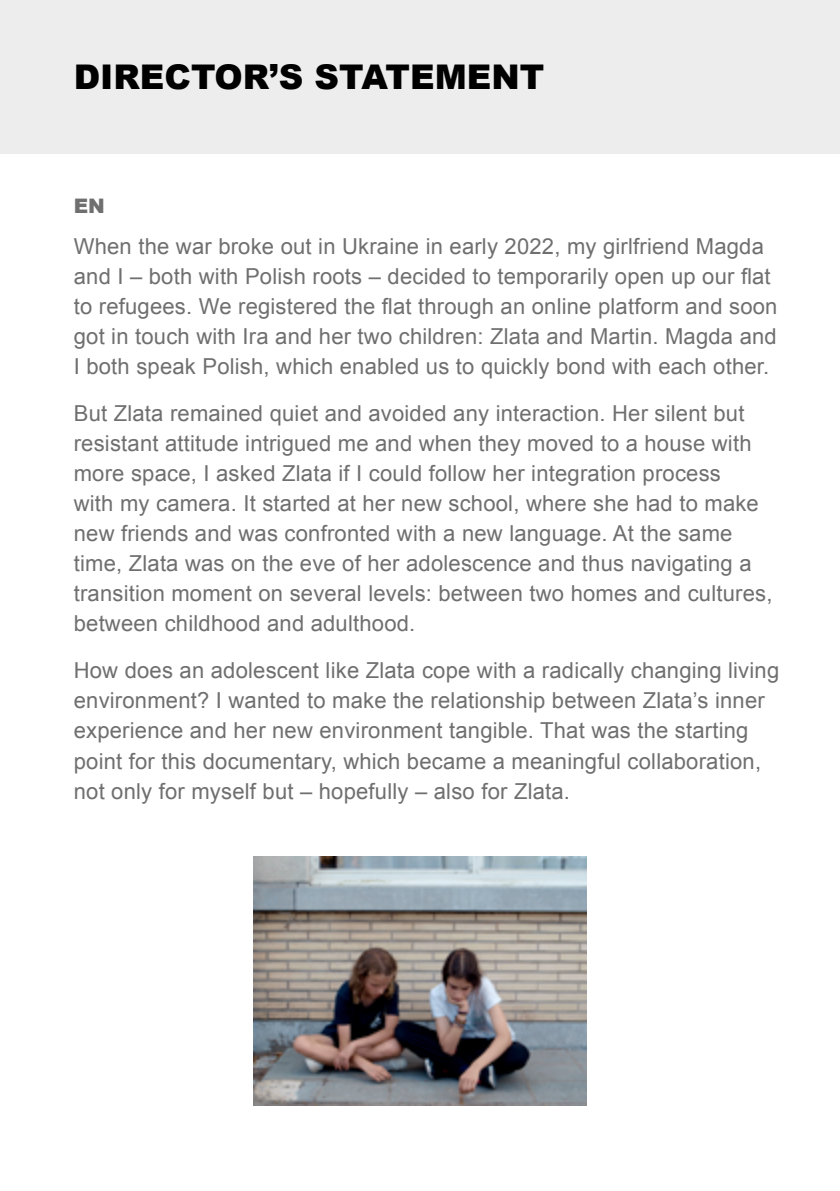
<style>
.page{position:relative;width:840px;height:1191px;background:#fff}
.page>*{position:absolute;margin:0;border:0;box-sizing:border-box;transform-origin:0 0}
.t1{font:900 34px "Arial";color:#000}
.t2{font:22px/30px "Arial";letter-spacing:.01em;color:#706f6f}
.t3{font:900 20px "Arial";color:#706f6f}
</style>
<div class="page">
<div style="left:0;top:0;width:839px;height:153px;background:#ededed"></div>
<img style="left:253px;top:857px;width:333px;height:249px">
<h1 class="t1" style="left:74px;top:52px;width:472px">DIRECTOR’S STATEMENT</h1>
<p class="t3" style="left:74px;top:191px;width:33px">EN</p>
<p class="t2" style="left:74px;top:232px;width:704px">When the war broke out in Ukraine in early 2022, my girlfriend Magda and I – both with Polish roots – decided to temporarily open up our flat to refugees. We registered the flat through an online platform and soon got in touch with Ira and her two children: Zlata and Martin. Magda and I both speak Polish, which enabled us to quickly bond with each other.</p>
<p class="t2" style="left:74px;top:399px;width:699px">But Zlata remained quiet and avoided any interaction. Her silent but resistant attitude intrigued me and when they moved to a house with more space, I asked Zlata if I could follow her integration process<br>with my camera. It started at her new school, where she had to make new friends and was confronted with a new language. At the same time, Zlata was on the eve of her adolescence and thus navigating a transition moment on several levels: between two homes and cultures, between childhood and adulthood.</p>
<p class="t2" style="left:74px;top:656px;width:706px">How does an adolescent like Zlata cope with a radically changing living environment? I wanted to make the relationship between Zlata’s inner experience and her new environment tangible. That was the starting point for this documentary, which became a meaningful collaboration, not only for myself but – hopefully – also for Zlata.</p>
</div>
